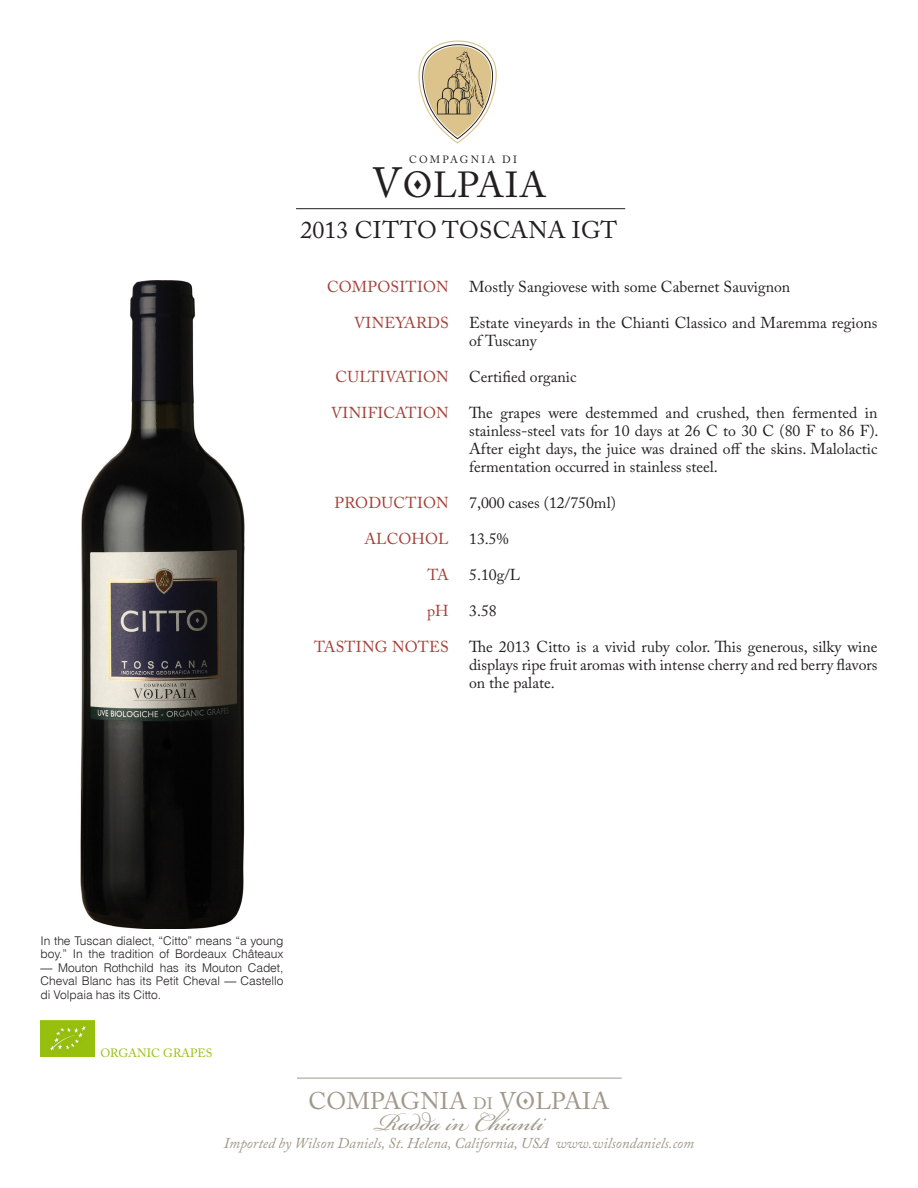
<style>
.page{position:relative;width:918px;height:1188px;background:#fff}
.page>*{position:absolute;margin:0;border:0;box-sizing:border-box;transform-origin:0 0}
.t1{font:37.5px "Bickham Script Pro";color:#a1988a}
.t2{font:36px "Adobe Caslon Pro";letter-spacing:.03em;color:#231f20}
.t3{font:24px "Adobe Caslon Pro";letter-spacing:.005em;color:#231f20}
.t4{font:24px "Adobe Caslon Pro";letter-spacing:.015em;color:#a1988a}
.t5{font:15.75px/18px "Adobe Caslon Pro";color:#231f20;text-align:justify}
.t6{font:15.75px "Adobe Caslon Pro";letter-spacing:.015em;color:#a43f38}
.t7{font:italic 15px "Adobe Caslon Pro";color:#a1988a}
.t8{font:12px/13.5px "Switzerland Light Plain";letter-spacing:-.005em;color:#231f20}
.t9{font:12px "Adobe Caslon Pro";color:#96bf0d}
.t10{font:10.5px "Adobe Caslon Pro";letter-spacing:.215em;color:#231f20}
.s1{font-size:42px}
.s2{font-size:16.5px}
</style>
<div class="page">
<hr style="left:296px;top:208px;width:329px;height:1px;background:#231f20">
<hr style="left:297px;top:1078px;width:325px;height:1px;background:#a1988a">
<svg style="left:418px;top:40px;width:79px;height:104px"></svg>
<img style="left:40px;top:1021px;width:54px;height:36px">
<img style="left:80px;top:281px;width:164px;height:648px">
<p class="t10" style="left:409px;top:153px;width:109px">COMPAGNIA DI</p>
<h2 class="t2" style="left:372px;top:163px;width:176px"><span class="s1">V</span>OLPAIA</h2>
<h3 class="t3" style="left:300px;top:216px;width:318px">2013 CITTO TOSCANA IGT</h3>
<p class="t6" style="left:327px;top:278px;width:123px">COMPOSITION</p>
<p class="t6" style="left:354px;top:314px;width:96px">VINEYARDS</p>
<p class="t6" style="left:335px;top:368px;width:115px">CULTIVATION</p>
<p class="t6" style="left:331px;top:404px;width:119px">VINIFICATION</p>
<p class="t6" style="left:334px;top:494px;width:116px">PRODUCTION</p>
<p class="t6" style="left:364px;top:530px;width:86px">ALCOHOL</p>
<p class="t6" style="left:428px;top:566px;width:23px">TA</p>
<p class="t6" style="left:427px;top:602px;width:23px">pH</p>
<p class="t6" style="left:314px;top:638px;width:136px">TASTING NOTES</p>
<p class="t5" style="left:469px;top:278px;width:323px">Mostly Sangiovese with some Cabernet Sauvignon</p>
<p class="t5" style="left:469px;top:314px;width:410px">Estate vineyards in the Chianti Classico and Maremma regions of Tuscany</p>
<p class="t5" style="left:469px;top:368px;width:109px">Certified organic</p>
<p class="t5" style="left:469px;top:404px;width:411px">The grapes were destemmed and crushed, then fermented in stainless-steel vats for 10 days at 26 C to 30 C (80 F to 86 F).<br>After eight days, the juice was drained off the skins. Malolactic fermentation occurred in stainless steel.</p>
<p class="t5" style="left:469px;top:494px;width:148px">7,000 cases (12/750ml)</p>
<p class="t5" style="left:469px;top:530px;width:41px">13.5%</p>
<p class="t5" style="left:469px;top:566px;width:53px">5.10g/L</p>
<p class="t5" style="left:469px;top:602px;width:29px">3.58</p>
<p class="t5" style="left:469px;top:638px;width:410px">The 2013 Citto is a vivid ruby color. This generous, silky wine displays ripe fruit aromas with intense cherry and red berry flavors on the palate.</p>
<p class="t8" style="left:40px;top:933px;width:245px">In the Tuscan dialect, “Citto” means “a young boy.” In the tradition of Bordeaux Châteaux</p>
<p class="t8" style="left:40px;top:960px;width:245px;text-align:justify">— Mouton Rothchild has its Mouton Cadet, Cheval Blanc has its Petit Cheval — Castello di Volpaia has its Citto.</p>
<p class="t9" style="left:100px;top:1046px;width:113px">ORGANIC GRAPES</p>
<h3 class="t4" style="left:309px;top:1087px;width:302px">COMPAGNIA <span class="s2">DI</span> VOLPAIA</h3>
<h1 class="t1" style="left:375px;top:1095px;width:170px">Radda in Chianti</h1>
<p class="t7" style="left:224px;top:1134px;width:472px">Imported by Wilson Daniels, St. Helena, California, USA www.wilsondaniels.com</p>
</div>
